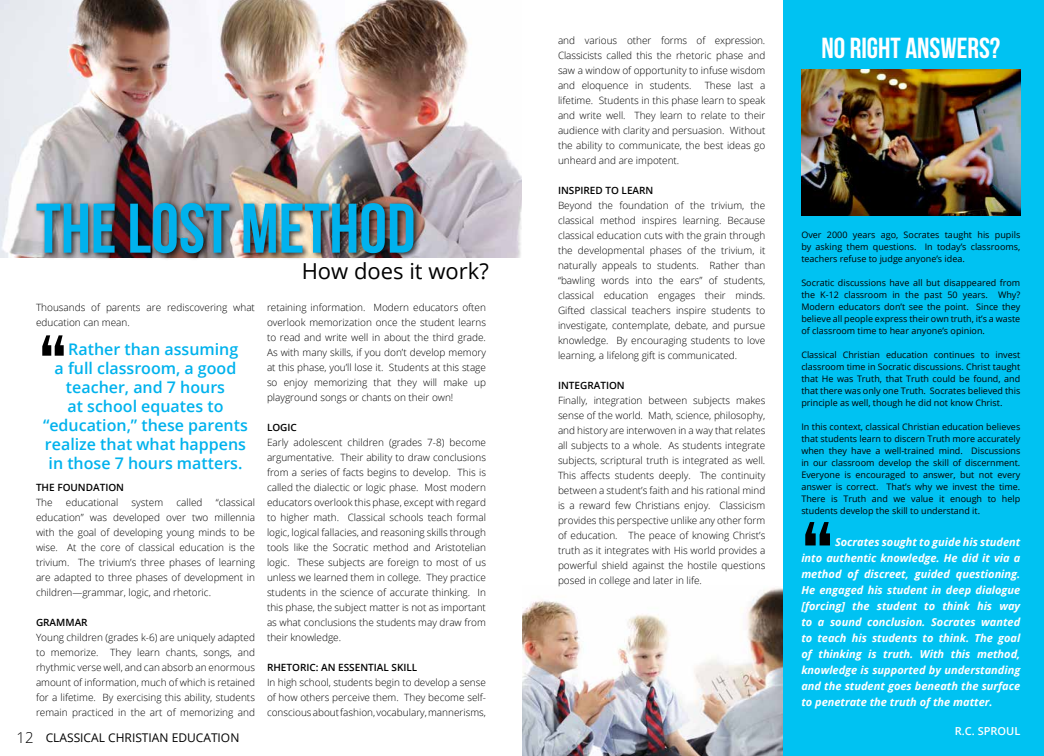
<style>
.page{position:relative;width:1044px;height:756px;background:#fff}
.page>*{position:absolute;margin:0;border:0;box-sizing:border-box;transform-origin:0 0}
.t1{font:113.7px "Bebas Neue";color:#000;scale:.86 1}
.t2{font:98.6px "Bebas Neue";color:#000;scale:.86 1}
.t3{font:70px "Bebas Neue";color:#00b2ed}
.t4{font:29px "Bebas Neue";color:#fff}
.t5{font:22px "Open Sans";color:#000}
.t6{font:600 16px "Open Sans";color:#00b2ed}
.t7{font:12px "Open Sans";color:#000}
.t8{font:italic 700 11px/16px "Open Sans";color:#fff;text-align:justify}
.t9{font:600 11px "Open Sans";color:#fff}
.t10{font:300 10px/15px "Open Sans";color:#000;text-align:justify}
.t11{font:600 10px "Open Sans";color:#000}
.t12{font:9px/12px "Open Sans";color:#000;text-align:justify}
.s1{font-weight:300;font-size:15px}
</style>
<div class="page">
<img style="left:0;top:0;width:522px;height:258px">
<div style="left:783px;top:0;width:261px;height:756px;background:#00c2f2"></div>
<img style="left:522px;top:588px;width:261px;height:168px">
<div style="left:33px;top:200px;width:388px;height:61px;background:#000;opacity:.75"></div>
<img style="left:801px;top:70px;width:219px;height:145px">
<h3 class="t3" style="left:36px;top:190px;width:381px">THE LOST METHOD</h3>
<h3 class="t5" style="left:302px;top:256px;width:189px">How does it work?</h3>
<p class="t10" style="left:36px;top:300px;width:221px">Thousands of parents are rediscovering what education can mean.</p>
<h3 class="t6" style="left:68px;top:339px;width:172px">Rather than assuming</h3>
<h3 class="t6" style="left:55px;top:358px;width:183px">a full classroom, a good</h3>
<h3 class="t6" style="left:66px;top:377px;width:161px">teacher, and 7 hours</h3>
<h3 class="t6" style="left:68px;top:396px;width:157px">at school equates to</h3>
<h3 class="t6" style="left:43px;top:415px;width:206px">“education,” these parents</h3>
<h3 class="t6" style="left:45px;top:434px;width:203px">realize that what happens</h3>
<h3 class="t6" style="left:49px;top:453px;width:195px">in those 7 hours matters.</h3>
<p class="t11" style="left:36px;top:481px;width:90px">THE FOUNDATION</p>
<p class="t10" style="left:36px;top:495px;width:18px">The</p>
<p class="t10" style="left:66px;top:495px;width:54px">educational</p>
<p class="t10" style="left:132px;top:495px;width:33px">system</p>
<p class="t10" style="left:176px;top:495px;width:28px">called</p>
<p class="t10" style="left:267px;top:300px;width:221px">retaining information. Modern educators often overlook memorization once the student learns to read and write well in about the third grade.<br>As with many skills, if you don’t develop memory at this phase, you’ll lose it. Students at this stage so enjoy memorizing that they will make up playground songs or chants on their own!</p>
<p class="t11" style="left:267px;top:421px;width:31px">LOGIC</p>
<p class="t10" style="left:267px;top:435px;width:221px">Early adolescent children (grades 7-8) become argumentative. Their ability to draw conclusions from a series of facts begins to develop. This is called the dialectic or logic phase. Most modern educators overlook this phase, except with regard to higher math. Classical schools teach formal logic, logical fallacies, and reasoning skills through tools like the Socratic method and Aristotelian logic. These subjects are foreign to most of us unless we learned them in college. They practice students in the science of accurate thinking. In this phase, the subject matter is not as important as what conclusions the students may draw from their knowledge.</p>
<p class="t11" style="left:267px;top:661px;width:152px">RHETORIC: AN ESSENTIAL SKILL</p>
<p class="t10" style="left:267px;top:675px;width:221px">In high school, students begin to develop a sense of how others perceive them. They become self&shy;conscious about fashion, vocabulary, mannerisms,</p>
<h2 class="t2" style="left:39px;top:316px;width:34px">“</h2>
<p class="t10" style="left:36px;top:495px;width:221px;text-indent:180px">“classical education” was developed over two millennia with the goal of developing young minds to be wise. At the core of classical education is the trivium. The trivium’s three phases of learning are adapted to three phases of development in children—grammar, logic, and rhetoric.</p>
<p class="t11" style="left:36px;top:616px;width:53px">GRAMMAR</p>
<p class="t10" style="left:36px;top:630px;width:221px">Young children (grades k-6) are uniquely adapted to memorize. They learn chants, songs, and rhythmic verse well, and can absorb an enormous amount of information, much of which is retained for a lifetime. By exercising this ability, students remain practiced in the art of memorizing and</p>
<p class="t7" style="left:17px;top:730px;width:224px"><span class="s1">12</span> CLASSICAL CHRISTIAN EDUCATION</p>
<p class="t10" style="left:558px;top:32px;width:209px">and various other forms of expression.<br>Classicists called this the rhetoric phase and saw a window of opportunity to infuse wisdom and eloquence in students.</p>
<p class="t10" style="left:558px;top:77px;width:209px;text-indent:147px">These last a lifetime. Students in this phase learn to speak and write well. They learn to relate to their audience with clarity and persuasion. Without the ability to communicate, the best ideas go unheard and are impotent.</p>
<p class="t11" style="left:558px;top:183px;width:97px">INSPIRED TO LEARN</p>
<p class="t10" style="left:558px;top:197px;width:209px">Beyond the foundation of the trivium, the classical method inspires learning. Because classical education cuts with the grain through the developmental phases of the trivium, it naturally appeals to students. Rather than “bawling words into the ears” of students, classical education engages their minds.<br>Gifted classical teachers inspire students to investigate, contemplate, debate, and pursue knowledge. By encouraging students to love learning, a lifelong gift is communicated.</p>
<p class="t11" style="left:558px;top:378px;width:68px">INTEGRATION</p>
<p class="t10" style="left:558px;top:392px;width:209px">Finally, integration between subjects makes sense of the world. Math, science, philosophy, and history are interwoven in a way that relates all subjects to a whole. As students integrate subjects, scriptural truth is integrated as well.<br>This affects students deeply. The continuity between a student’s faith and his rational mind is a reward few Christians enjoy. Classicism provides this perspective unlike any other form of education. The peace of knowing Christ’s truth as it integrates with His world provides a powerful shield against the hostile questions posed in college and later in life.</p>
<h3 class="t4" style="left:821px;top:32px;width:180px">NO RIGHT ANSWERS?</h3>
<p class="t12" style="left:801px;top:228px;width:220px">Over 2000 years ago, Socrates taught his pupils by asking them questions. In today’s classrooms, teachers refuse to judge anyone’s idea.</p>
<p class="t12" style="left:801px;top:276px;width:220px">Socratic discussions have all but disappeared from the K-12 classroom in the past 50 years. Why?<br>Modern educators don’t see the point. Since they believe all people express their own truth, it’s a waste of classroom time to hear anyone’s opinion.</p>
<p class="t12" style="left:801px;top:348px;width:220px">Classical Christian education continues to invest classroom time in Socratic discussions. Christ taught that He was Truth, that Truth could be found, and that there was only one Truth. Socrates believed this principle as well, though he did not know Christ.</p>
<p class="t12" style="left:801px;top:420px;width:220px">In this context, classical Christian education believes that students learn to discern Truth more accurately when they have a well-trained mind. Discussions in our classroom develop the skill of discernment.<br>Everyone is encouraged to answer, but not every answer is correct. That’s why we invest the time.<br>There is Truth and we value it enough to help students develop the skill to understand it.</p>
<h1 class="t1" style="left:801px;top:500px;width:39px">“</h1>
<p class="t8" style="left:801px;top:533px;width:220px;text-indent:34px">Socrates sought to guide his student into authentic knowledge. He did it via a method of discreet, guided questioning.<br>He engaged his student in deep dialogue [forcing] the student to think his way to a sound conclusion. Socrates wanted to teach his students to think. The goal of thinking is truth. With this method, knowledge is supported by understanding and the student goes beneath the surface to penetrate the truth of the matter.</p>
<p class="t9" style="left:955px;top:723px;width:67px">R.C. SPROUL</p>
</div>
